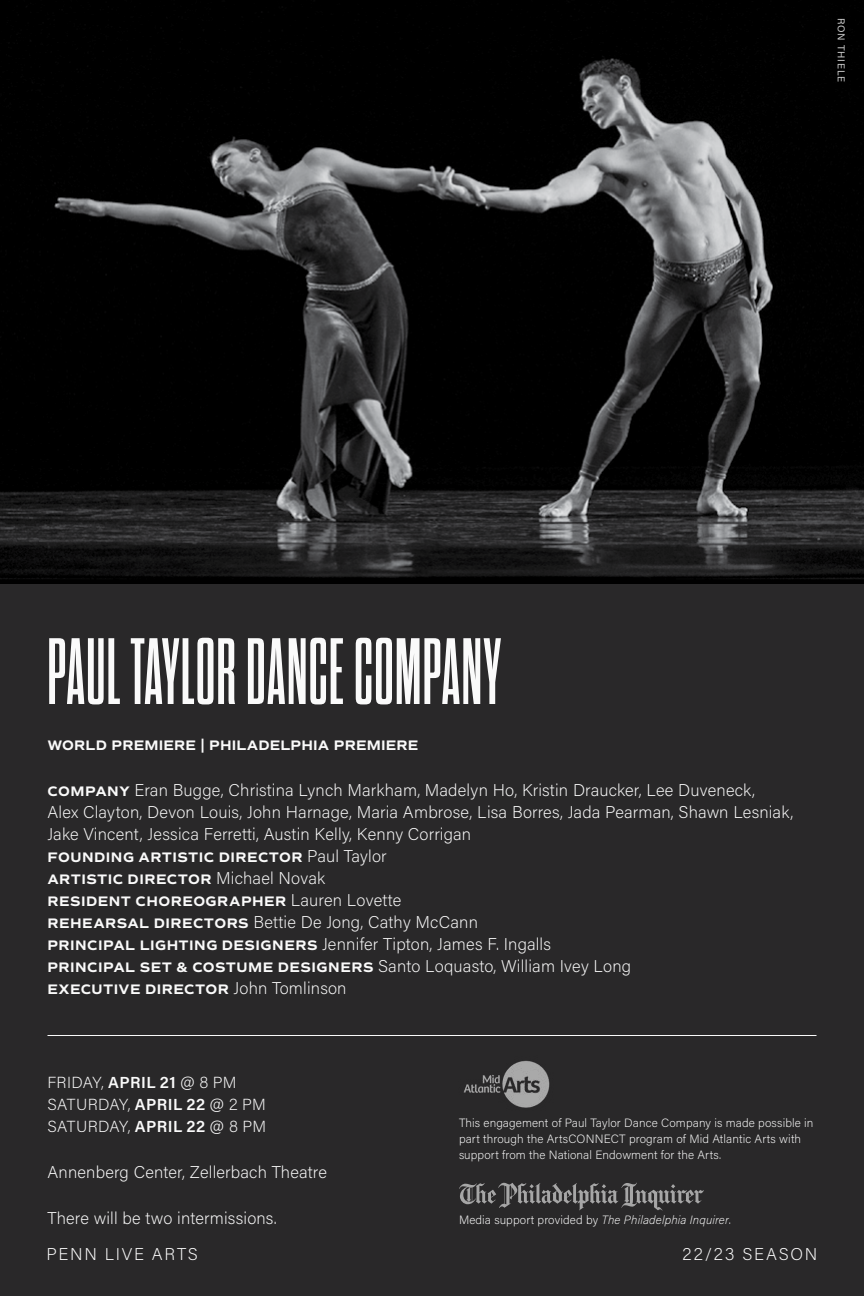
<style>
.page{position:relative;width:864px;height:1296px;background:#292829}
.page>*{position:absolute;margin:0;border:0;box-sizing:border-box;transform-origin:0 0}
.t1{font:700 94px "Dharma Gothic C";letter-spacing:.015em;color:#fafafa}
.t2{font:200 17px/22px "Acumin Pro";letter-spacing:.01em;color:#fafafa}
.t3{font:200 17px "Acumin Pro";letter-spacing:.1em;color:#fcfcfc}
.t4{font:200 16px/22px "Acumin Pro";letter-spacing:.015em;color:#fafafa}
.t5{font:700 14px/22px "Commuters Sans";letter-spacing:.03em;color:#fafafa}
.t6{font:700 14px "Commuters Sans";letter-spacing:.01em;color:#fafafa}
.t7{font:200 12px/16px "Acumin Pro";letter-spacing:.01em;color:#fafafa}
.t8{font:10px "Acumin Pro";letter-spacing:.075em;color:#fff}
.s1{font-family:"Commuters Sans";font-weight:700;font-size:14px}
.s2{font-family:"Acumin Pro";font-weight:200;font-size:17px}
.s3{font-weight:600}
.s4{font-style:italic}
</style>
<div class="page">
<img style="left:0;top:0;width:864px;height:584px">
<hr style="left:48px;top:1035px;width:768px;height:1px;background:#fafafa">
<svg style="left:459px;top:1183px;width:245px;height:28px"></svg>
<img style="left:463px;top:1060px;width:87px;height:48px">
<p class="t8" style="left:848px;top:18px;width:65px;rotate:90deg">RON THIELE</p>
<h1 class="t1" style="left:48px;top:629px;width:455px">PAUL TAYLOR DANCE COMPANY</h1>
<p class="t6" style="left:48px;top:737px;width:372px">WORLD PREMIERE | PHILADELPHIA PREMIERE</p>
<p class="t2" style="left:47px;top:778px;width:747px"><span class="s1">COMPANY</span> Eran Bugge, Christina Lynch Markham, Madelyn Ho, Kristin Draucker, Lee Duveneck,<br>Alex Clayton, Devon Louis, John Harnage, Maria Ambrose, Lisa Borres, Jada Pearman, Shawn Lesniak,<br>Jake Vincent, Jessica Ferretti, Austin Kelly, Kenny Corrigan</p>
<p class="t5" style="left:48px;top:846px;width:355px">FOUNDING ARTISTIC DIRECTOR <span class="s2">Paul Taylor<br></span>ARTISTIC DIRECTOR <span class="s2">Michael Novak<br></span>RESIDENT CHOREOGRAPHER <span class="s2">Lauren Lovette</span></p>
<p class="t2" style="left:47px;top:910px;width:505px"><span class="s1">REHEARSAL DIRECTORS</span> Bettie De Jong, Cathy McCann<br><span class="s1">PRINCIPAL LIGHTING DESIGNERS</span> Jennifer Tipton, James F. Ingalls</p>
<p class="t5" style="left:48px;top:956px;width:585px">PRINCIPAL SET &amp; COSTUME DESIGNERS <span class="s2">Santo Loquasto, William Ivey Long<br></span>EXECUTIVE DIRECTOR <span class="s2">John Tomlinson</span></p>
<p class="t4" style="left:48px;top:1071px;width:220px">FRIDAY, <span class="s3">APRIL 21</span> @ 8 PM<br>SATURDAY, <span class="s3">APRIL 22</span> @ 2 PM<br>SATURDAY, <span class="s3">APRIL 22</span> @ 8 PM</p>
<p class="t2" style="left:48px;top:1160px;width:281px">Annenberg Center, Zellerbach Theatre</p>
<p class="t2" style="left:48px;top:1206px;width:231px">There will be two intermissions.</p>
<p class="t7" style="left:459px;top:1212px;width:274px">Media support provided by <span class="s4">The Philadelphia Inquirer</span>.</p>
<p class="t7" style="left:459px;top:1115px;width:356px">This engagement of Paul Taylor Dance Company is made possible in part through the ArtsCONNECT program of Mid Atlantic Arts with support from the National Endowment for the Arts.</p>
<p class="t3" style="left:47px;top:1242px;width:153px">PENN LIVE ARTS</p>
<p class="t3" style="left:683px;top:1242px;width:136px">22/23 SEASON</p>
</div>
